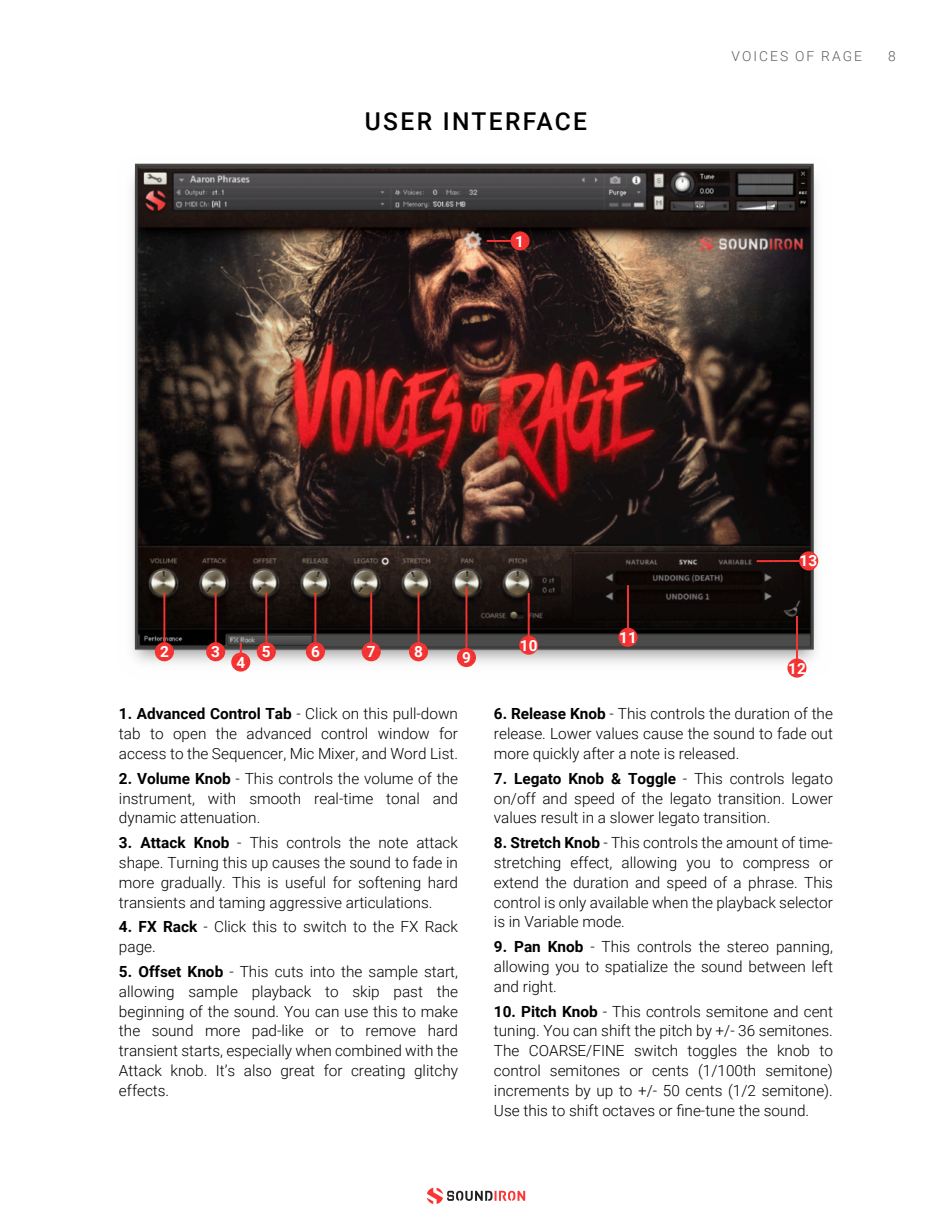
<style>
.page{position:relative;width:952px;height:1232px;background:#fff}
.page>*{position:absolute;margin:0;border:0;box-sizing:border-box;transform-origin:0 0}
.t1{font:500 24.5px "Roboto";letter-spacing:.095em;color:#000}
.t2{font:300 15.3px/19.8px "Roboto";color:#000;text-align:justify}
.t3{font:700 15.3px "Roboto";color:#fff}
.t4{font:300 13.8px "Roboto";letter-spacing:.145em;color:rgb(11 9 9/.66)}
.s1{font-weight:700}
</style>
<div class="page">
<svg style="left:427px;top:1187px;width:98px;height:16px"></svg>
<img style="left:132px;top:163px;width:687px;height:515px">
<img style="left:155px;top:642px;width:19px;height:19px;border-radius:9px">
<img style="left:206px;top:642px;width:19px;height:19px;border-radius:9px">
<img style="left:257px;top:642px;width:19px;height:19px;border-radius:9px">
<img style="left:231px;top:652px;width:19px;height:19px;border-radius:9px">
<img style="left:510px;top:231px;width:19px;height:19px;border-radius:9px">
<img style="left:306px;top:642px;width:19px;height:19px;border-radius:9px">
<img style="left:361px;top:642px;width:19px;height:19px;border-radius:9px">
<img style="left:409px;top:642px;width:19px;height:19px;border-radius:9px">
<img style="left:457px;top:648px;width:19px;height:19px;border-radius:9px">
<img style="left:519px;top:635px;width:19px;height:19px;border-radius:9px">
<img style="left:618px;top:627px;width:19px;height:19px;border-radius:9px">
<img style="left:787px;top:658px;width:19px;height:19px;border-radius:9px">
<img style="left:798px;top:551px;width:20px;height:19px;border-radius:9px">
<h1 class="t1" style="left:365px;top:112px;width:223px">USER INTERFACE</h1>
<p class="t3" style="left:515px;top:235px;width:10px">1</p>
<p class="t4" style="left:731px;top:51px;width:132px">VOICES OF RAGE</p>
<p class="t4" style="left:887px;top:51px;width:9px">8</p>
<p class="t3" style="left:160px;top:645px;width:10px">2</p>
<p class="t3" style="left:211px;top:645px;width:10px">3</p>
<p class="t3" style="left:262px;top:645px;width:10px">5</p>
<p class="t3" style="left:236px;top:656px;width:10px">4</p>
<p class="t3" style="left:311px;top:645px;width:10px">6</p>
<p class="t3" style="left:367px;top:645px;width:10px">7</p>
<p class="t3" style="left:414px;top:645px;width:10px">8</p>
<p class="t3" style="left:462px;top:651px;width:10px">9</p>
<p class="t3" style="left:519px;top:639px;width:19px">10</p>
<p class="t3" style="left:619px;top:631px;width:19px">11</p>
<p class="t3" style="left:799px;top:554px;width:19px">13</p>
<p class="t3" style="left:787px;top:662px;width:19px">12</p>
<p class="t2" style="left:119px;top:705px;width:340px"><span class="s1">1. Advanced Control Tab</span> - Click on this pull-down tab to open the advanced control window for access to the Sequencer, Mic Mixer, and Word List.</p>
<p class="t2" style="left:119px;top:770px;width:340px"><span class="s1">2. Volume Knob</span> - This controls the volume of the instrument, with smooth real-time tonal and dynamic attenuation.</p>
<p class="t2" style="left:119px;top:834px;width:340px"><span class="s1">3. Attack Knob</span> - This controls the note attack shape. Turning this up causes the sound to fade in more gradually. This is useful for softening hard transients and taming aggressive articulations.</p>
<p class="t2" style="left:119px;top:918px;width:340px"><span class="s1">4. FX Rack</span> - Click this to switch to the FX Rack page.</p>
<p class="t2" style="left:119px;top:963px;width:340px"><span class="s1">5. Offset Knob</span> - This cuts into the sample start, allowing sample playback to skip past the beginning of the sound. You can use this to make the sound more pad-like or to remove hard transient starts, especially when combined with the Attack knob. It’s also great for creating glitchy effects.</p>
<p class="t2" style="left:493px;top:705px;width:340px"><span class="s1">6. Release Knob</span> - This controls the duration of the release. Lower values cause the sound to fade out more quickly after a note is released.</p>
<p class="t2" style="left:493px;top:770px;width:340px"><span class="s1">7. Legato Knob &amp; Toggle</span> - This controls legato on/off and speed of the legato transition. Lower values result in a slower legato transition.</p>
<p class="t2" style="left:493px;top:834px;width:340px"><span class="s1">8. Stretch Knob</span> - This controls the amount of time&shy;stretching effect, allowing you to compress or extend the duration and speed of a phrase. This control is only available when the playback selector is in Variable mode.</p>
<p class="t2" style="left:493px;top:938px;width:340px"><span class="s1">9. Pan Knob</span> - This controls the stereo panning, allowing you to spatialize the sound between left and right.</p>
<p class="t2" style="left:493px;top:1002px;width:340px"><span class="s1">10. Pitch Knob</span> - This controls semitone and cent tuning. You can shift the pitch by +/- 36 semitones.<br>The COARSE/FINE switch toggles the knob to control semitones or cents (1/100th semitone) increments by up to +/- 50 cents (1/2 semitone).<br>Use this to shift octaves or fine-tune the sound.</p>
</div>
